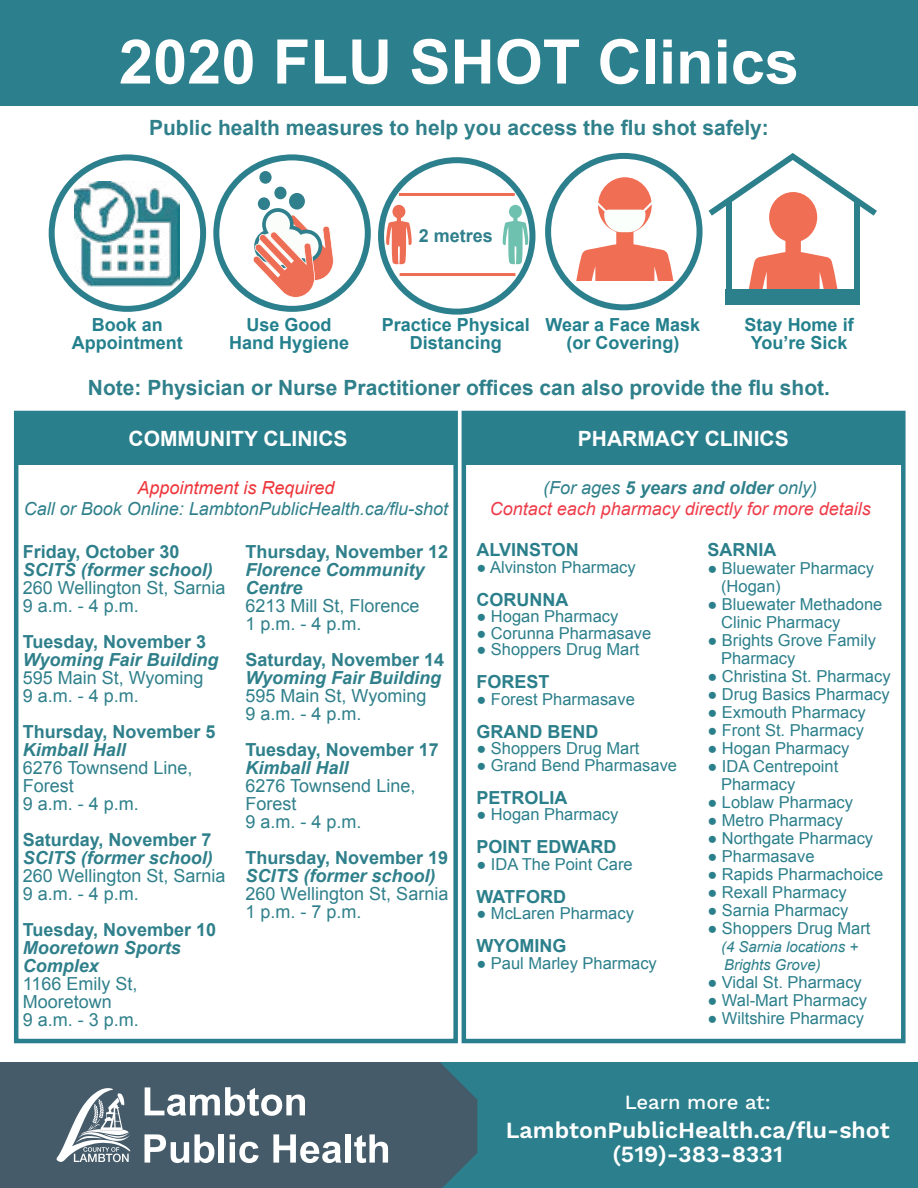
<style>
.page{position:relative;width:918px;height:1188px;background:#fff}
.page>*{position:absolute;margin:0;border:0;box-sizing:border-box;transform-origin:0 0}
.t1{font:700 61.5px "Arial";color:#fff}
.t2{font:600 23.1px/24px "Work Sans";color:#fff;text-align:center}
.t3{font:700 21px "Arial";color:#2f808b}
.t4{font:700 21px "Arial";color:#fff}
.t5{font:500 20.25px "Work Sans";color:#fff}
.t6{font:18px/18px "Arial";color:#2f808b}
.t7{font:700 18px "Arial";color:#2f808b}
.t8{font:italic 700 18px/18px "Arial";color:#2f808b}
.t9{font:700 18px/18px "Arial";color:#23808c;text-align:center}
.t10{font:700 18px "Arial";color:#2b7f8b}
.t11{font:italic 18px/21.6px "Arial";color:#ef3d4a;text-align:center}
.t12{font:italic 18px "Arial";color:#2f808b}
.t13{font:italic 18px "Arial";color:#ee3439}
.t14{font:700 18px "Arial";color:#2f808c}
.t15{font:16.5px/18px "Arial";color:#2b7f8b}
.t16{font:italic 15px/18px "Arial";color:#2b7f8b}
.s1{color:#2f808b}
.s2{font-weight:700;color:#2f808b}
</style>
<div class="page">
<div style="left:330px;top:1062px;width:588px;height:126px;background:#2c7f8c"></div>
<div style="left:0;top:1062px;width:404px;height:126px;background:#455b69"></div>
<svg style="left:57px;top:1088px;width:73px;height:74px"></svg>
<svg style="left:145px;top:1087px;width:160px;height:29px"></svg>
<svg style="left:145px;top:1134px;width:69px;height:29px"></svg>
<div style="left:219px;top:1134px;width:5px;height:29px;background:#fff"></div>
<svg style="left:230px;top:1134px;width:29px;height:29px"></svg>
<svg style="left:273px;top:1134px;width:68px;height:29px"></svg>
<div style="left:345px;top:1134px;width:6px;height:29px;background:#fff"></div>
<svg style="left:354px;top:1062px;width:123px;height:126px"></svg>
<div style="left:0;top:0;width:918px;height:106px;background:#2c7f8d"></div>
<div style="left:14px;top:411px;width:444px;height:632px;border:4px solid #2a7f8e"></div>
<div style="left:17px;top:414px;width:438px;height:51px;background:#2a7f8c"></div>
<div style="left:462px;top:411px;width:444px;height:632px;border:4px solid #2a7f8e"></div>
<div style="left:465px;top:414px;width:437px;height:51px;background:#2a7f8c"></div>
<img style="left:74px;top:182px;width:106px;height:105px">
<div style="left:49px;top:154px;width:157px;height:158px;border:6px solid #2c7f8d;border-radius:50%"></div>
<div style="left:213px;top:154px;width:158px;height:158px;border:6px solid #2c7f8d;border-radius:50%"></div>
<div style="left:258px;top:197px;width:12px;height:13px;background:#2f808c;border-radius:50%"></div>
<div style="left:274px;top:187px;width:13px;height:12px;background:#2f808c;border-radius:50%"></div>
<div style="left:259px;top:171px;width:13px;height:13px;background:#2f808c;border-radius:50%"></div>
<div style="left:289px;top:193px;width:16px;height:17px;background:#2f808c;border-radius:50%"></div>
<svg style="left:252px;top:208px;width:82px;height:91px"></svg>
<div style="left:378px;top:157px;width:157px;height:158px;border:6px solid #2c7f8d;border-radius:50%"></div>
<div style="left:545px;top:153px;width:158px;height:157px;border:6px solid #2c7f8d;border-radius:50%"></div>
<svg style="left:503px;top:205px;width:25px;height:59px"></svg>
<svg style="left:386px;top:205px;width:26px;height:59px"></svg>
<hr style="left:399px;top:193px;width:116px;height:3px;background:#ed6e54">
<hr style="left:400px;top:273px;width:115px;height:3px;background:#ed6e54">
<svg style="left:572px;top:177px;width:104px;height:104px"></svg>
<div style="left:854px;top:200px;width:6px;height:104px;background:#2b808c"></div>
<div style="left:726px;top:200px;width:6px;height:104px;background:#2b808c"></div>
<div style="left:726px;top:289px;width:134px;height:15px;background:#2b808c"></div>
<svg style="left:709px;top:153px;width:168px;height:135px"></svg>
<h1 class="t1" style="left:119px;top:21px;width:682px">2020 FLU SHOT Clinics</h1>
<p class="t3" style="left:149px;top:114px;width:621px">Public health measures to help you access the flu shot safely:</p>
<p class="t14" style="left:419px;top:224px;width:76px">2 metres</p>
<p class="t9" style="left:72px;top:317px;width:112px">Book an<br>Appointment</p>
<p class="t9" style="left:229px;top:317px;width:122px">Use Good<br>Hand Hygiene</p>
<p class="t9" style="left:382px;top:317px;width:150px">Practice Physical<br>Distancing</p>
<p class="t9" style="left:546px;top:317px;width:156px">Wear a Face Mask (or Covering)</p>
<p class="t9" style="left:745px;top:317px;width:111px">Stay Home if<br>You’re Sick</p>
<p class="t3" style="left:88px;top:373px;width:744px">Note: Physician or Nurse Practitioner offices can also provide the flu shot.</p>
<p class="t4" style="left:129px;top:425px;width:220px">COMMUNITY CLINICS</p>
<p class="t4" style="left:578px;top:425px;width:212px">PHARMACY CLINICS</p>
<p class="t13" style="left:137px;top:476px;width:199px">Appointment is Required</p>
<p class="t12" style="left:24px;top:497px;width:426px">Call or Book Online: LambtonPublicHealth.ca/flu-shot</p>
<p class="t7" style="left:23px;top:540px;width:158px">Friday, October 30</p>
<p class="t8" style="left:23px;top:561px;width:192px">SCITS (former school)</p>
<p class="t6" style="left:23px;top:579px;width:204px">260 Wellington St, Sarnia<br>9 a.m. - 4 p.m.</p>
<p class="t7" style="left:23px;top:630px;width:185px">Tuesday, November 3</p>
<p class="t8" style="left:23px;top:651px;width:197px">Wyoming Fair Building</p>
<p class="t6" style="left:23px;top:669px;width:182px">595 Main St, Wyoming<br>9 a.m. - 4 p.m.</p>
<p class="t7" style="left:23px;top:720px;width:194px">Thursday, November 5</p>
<p class="t8" style="left:23px;top:741px;width:105px">Kimball Hall</p>
<p class="t6" style="left:23px;top:759px;width:171px">6276 Townsend Line,<br>Forest<br>9 a.m. - 4 p.m.</p>
<p class="t7" style="left:23px;top:828px;width:190px">Saturday, November 7</p>
<p class="t8" style="left:23px;top:849px;width:192px">SCITS (former school)</p>
<p class="t6" style="left:23px;top:867px;width:204px">260 Wellington St, Sarnia<br>9 a.m. - 4 p.m.</p>
<p class="t7" style="left:23px;top:918px;width:195px">Tuesday, November 10</p>
<p class="t8" style="left:23px;top:939px;width:160px">Mooretown Sports<br>Complex</p>
<p class="t6" style="left:23px;top:975px;width:118px">1166 Emily St,<br>Mooretown<br>9 a.m. - 3 p.m.</p>
<p class="t7" style="left:246px;top:540px;width:204px">Thursday, November 12</p>
<p class="t8" style="left:246px;top:561px;width:181px">Florence Community<br>Centre</p>
<p class="t6" style="left:246px;top:597px;width:176px">6213 Mill St, Florence<br>1 p.m. - 4 p.m.</p>
<p class="t7" style="left:246px;top:648px;width:200px">Saturday, November 14</p>
<p class="t8" style="left:246px;top:669px;width:197px">Wyoming Fair Building</p>
<p class="t6" style="left:246px;top:687px;width:182px">595 Main St, Wyoming<br>9 a.m. - 4 p.m.</p>
<p class="t7" style="left:246px;top:738px;width:195px">Tuesday, November 17</p>
<p class="t8" style="left:246px;top:759px;width:105px">Kimball Hall</p>
<p class="t6" style="left:246px;top:777px;width:171px">6276 Townsend Line,<br>Forest<br>9 a.m. - 4 p.m.</p>
<p class="t7" style="left:246px;top:846px;width:204px">Thursday, November 19</p>
<p class="t8" style="left:246px;top:867px;width:192px">SCITS (former school)</p>
<p class="t6" style="left:246px;top:885px;width:204px">260 Wellington St, Sarnia<br>1 p.m. - 7 p.m.</p>
<p class="t11" style="left:490px;top:477px;width:383px"><span class="s1">(For ages</span> <span class="s2">5 years and older</span> <span class="s1">only)<br></span>Contact each pharmacy directly for more details</p>
<p class="t10" style="left:476px;top:538px;width:104px">ALVINSTON</p>
<p class="t15" style="left:476px;top:558px;width:161px">● Alvinston Pharmacy</p>
<p class="t10" style="left:476px;top:587px;width:93px">CORUNNA</p>
<p class="t15" style="left:476px;top:608px;width:144px">● Hogan Pharmacy</p>
<p class="t15" style="left:476px;top:624px;width:177px">● Corunna Pharmasave</p>
<p class="t15" style="left:476px;top:641px;width:165px">● Shoppers Drug Mart</p>
<p class="t10" style="left:476px;top:670px;width:75px">FOREST</p>
<p class="t15" style="left:476px;top:690px;width:160px">● Forest Pharmasave</p>
<p class="t10" style="left:476px;top:719px;width:123px">GRAND BEND</p>
<p class="t15" style="left:476px;top:740px;width:165px">● Shoppers Drug Mart</p>
<p class="t15" style="left:476px;top:756px;width:202px">● Grand Bend Pharmasave</p>
<p class="t10" style="left:476px;top:785px;width:93px">PETROLIA</p>
<p class="t15" style="left:476px;top:806px;width:144px">● Hogan Pharmacy</p>
<p class="t10" style="left:476px;top:835px;width:141px">POINT EDWARD</p>
<p class="t15" style="left:476px;top:855px;width:158px">● IDA The Point Care</p>
<p class="t10" style="left:476px;top:884px;width:91px">WATFORD</p>
<p class="t15" style="left:476px;top:905px;width:159px">● McLaren Pharmacy</p>
<p class="t10" style="left:476px;top:934px;width:91px">WYOMING</p>
<p class="t15" style="left:476px;top:954px;width:182px">● Paul Marley Pharmacy</p>
<p class="t10" style="left:707px;top:538px;width:70px">SARNIA</p>
<p class="t15" style="left:721px;top:560px;width:155px;text-indent:-14px">● Bluewater Pharmacy (Hogan)</p>
<p class="t15" style="left:721px;top:596px;width:163px;text-indent:-14px">● Bluewater Methadone<br>Clinic Pharmacy</p>
<p class="t15" style="left:721px;top:632px;width:156px;text-indent:-14px">● Brights Grove Family<br>Pharmacy</p>
<p class="t15" style="left:707px;top:668px;width:185px">● Christina St. Pharmacy</p>
<p class="t15" style="left:707px;top:686px;width:184px">● Drug Basics Pharmacy</p>
<p class="t15" style="left:707px;top:704px;width:160px">● Exmouth Pharmacy</p>
<p class="t15" style="left:707px;top:722px;width:158px">● Front St. Pharmacy</p>
<p class="t15" style="left:707px;top:740px;width:144px">● Hogan Pharmacy</p>
<p class="t15" style="left:721px;top:758px;width:119px;text-indent:-14px">● IDA Centrepoint<br>Pharmacy</p>
<p class="t15" style="left:707px;top:794px;width:147px">● Loblaw Pharmacy</p>
<p class="t15" style="left:707px;top:812px;width:137px">● Metro Pharmacy</p>
<p class="t15" style="left:707px;top:830px;width:167px">● Northgate Pharmacy</p>
<p class="t15" style="left:707px;top:848px;width:109px">● Pharmasave</p>
<p class="t15" style="left:707px;top:866px;width:177px">● Rapids Pharmachoice</p>
<p class="t15" style="left:707px;top:884px;width:141px">● Rexall Pharmacy</p>
<p class="t15" style="left:707px;top:902px;width:143px">● Sarnia Pharmacy</p>
<p class="t15" style="left:707px;top:920px;width:165px">● Shoppers Drug Mart</p>
<p class="t16" style="left:721px;top:938px;width:139px">(4 Sarnia locations +<br>Brights Grove)</p>
<p class="t15" style="left:707px;top:974px;width:156px">● Vidal St. Pharmacy</p>
<p class="t15" style="left:707px;top:992px;width:161px">● Wal-Mart Pharmacy</p>
<p class="t15" style="left:707px;top:1010px;width:158px">● Wiltshire Pharmacy</p>
<p class="t5" style="left:625px;top:1090px;width:148px">Learn more at:</p>
<h2 class="t2" style="left:506px;top:1119px;width:385px">LambtonPublicHealth.ca/flu-shot (519)-383-8331</h2>
</div>
